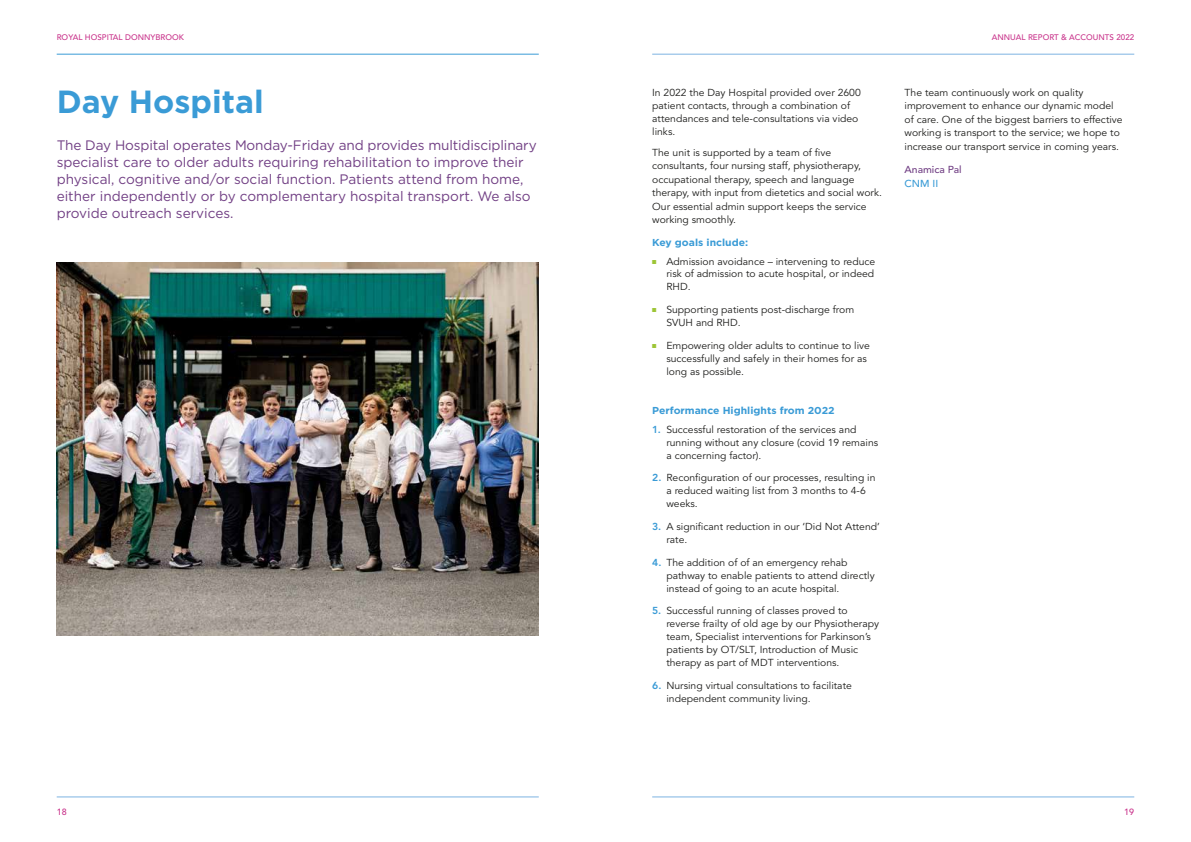
<style>
.page{position:relative;width:1191px;height:842px;background:#fff}
.page>*{position:absolute;margin:0;border:0;box-sizing:border-box;transform-origin:0 0}
.t1{font:700 32px "Gotham";color:#3a9bd6}
.t2{font:13.7px/17px "Gotham";color:#713f84}
.t3{font:10.1px/12.9px "Avenir LT Std";color:#1d1d1b}
.t4{font:700 10.1px "Gotham";color:#3a9bd6}
.t5{font:500 10.1px "Avenir LT Std";color:#713f84}
.t6{font:500 10.1px "Avenir LT Std";color:#3a9bd6}
.t7{font:500 9px "Avenir LT Std";color:#c9338b}
.t8{font:500 8px "Avenir LT Std";letter-spacing:.005em;color:#c9338b}
.s1{color:#9dc536}
.s2{font-weight:800;color:#3a9bd6}
</style>
<div class="page">
<hr style="left:652px;top:797px;width:482px;height:1px;background:#7db3e2">
<hr style="left:652px;top:54px;width:482px;height:1px;background:#7db3e2">
<hr style="left:57px;top:797px;width:482px;height:1px;background:#7db3e2">
<hr style="left:57px;top:54px;width:482px;height:1px;background:#3a9bd6">
<img style="left:57px;top:262px;width:482px;height:373px">
<p class="t8" style="left:57px;top:33px;width:129px">ROYAL HOSPITAL DONNYBROOK</p>
<p class="t8" style="left:991px;top:33px;width:144px">ANNUAL REPORT &amp; ACCOUNTS 2022</p>
<h1 class="t1" style="left:57px;top:81px;width:208px">Day Hospital</h1>
<p class="t2" style="left:57px;top:137px;width:481px">The Day Hospital operates Monday-Friday and provides multidisciplinary specialist care to older adults requiring rehabilitation to improve their physical, cognitive and/or social function. Patients attend from home, either independently or by complementary hospital transport. We also provide outreach services.</p>
<p class="t3" style="left:652px;top:86px;width:210px">In 2022 the Day Hospital provided over 2600 patient contacts, through a combination of attendances and tele-consultations via video links.</p>
<p class="t3" style="left:652px;top:146px;width:231px;line-height:13.5px">The unit is supported by a team of five consultants, four nursing staff, physiotherapy, occupational therapy, speech and language therapy, with input from dietetics and social work.<br>Our essential admin support keeps the service working smoothly.</p>
<p class="t4" style="left:652px;top:236px;width:97px">Key goals include:</p>
<p class="t3" style="left:666px;top:255px;width:210px;text-align:justify;text-indent:-14px"><span class="s1">■</span> Admission avoidance – intervening to reduce risk of admission to acute hospital, or indeed RHD.</p>
<p class="t3" style="left:666px;top:303px;width:189px;text-indent:-14px"><span class="s1">■</span> Supporting patients post-discharge from<br>SVUH and RHD.</p>
<p class="t3" style="left:666px;top:339px;width:205px;text-indent:-14px"><span class="s1">■</span> Empowering older adults to continue to live successfully and safely in their homes for as long as possible.</p>
<p class="t4" style="left:652px;top:404px;width:184px">Performance Highlights from 2022</p>
<p class="t3" style="left:666px;top:423px;width:213px;text-indent:-14px"><span class="s2">1.</span> Successful restoration of the services and running without any closure (covid 19 remains a concerning factor).</p>
<p class="t3" style="left:666px;top:472px;width:211px;text-indent:-14px"><span class="s2">2.</span> Reconfiguration of our processes, resulting in a reduced waiting list from 3 months to 4-6 weeks.</p>
<p class="t3" style="left:666px;top:520px;width:215px;text-indent:-14px"><span class="s2">3.</span> A significant reduction in our ‘Did Not Attend’ rate.</p>
<p class="t3" style="left:666px;top:556px;width:210px;text-indent:-14px"><span class="s2">4.</span> The addition of of an emergency rehab pathway to enable patients to attend directly instead of going to an acute hospital.</p>
<p class="t3" style="left:666px;top:605px;width:214px;text-indent:-14px"><span class="s2">5.</span> Successful running of classes proved to reverse frailty of old age by our Physiotherapy team, Specialist interventions for Parkinson’s patients by OT/SLT, Introduction of Music therapy as part of MDT interventions.</p>
<p class="t3" style="left:666px;top:679px;width:187px;text-indent:-14px"><span class="s2">6.</span> Nursing virtual consultations to facilitate independent community living.</p>
<p class="t3" style="left:904px;top:86px;width:220px;line-height:13.5px">The team continuously work on quality improvement to enhance our dynamic model of care. One of the biggest barriers to effective working is transport to the service; we hope to increase our transport service in coming years.</p>
<p class="t5" style="left:904px;top:163px;width:59px">Anamica Pal</p>
<p class="t6" style="left:904px;top:178px;width:35px">CNM II</p>
<p class="t7" style="left:57px;top:806px;width:12px">18</p>
<p class="t7" style="left:1124px;top:806px;width:12px">19</p>
</div>
